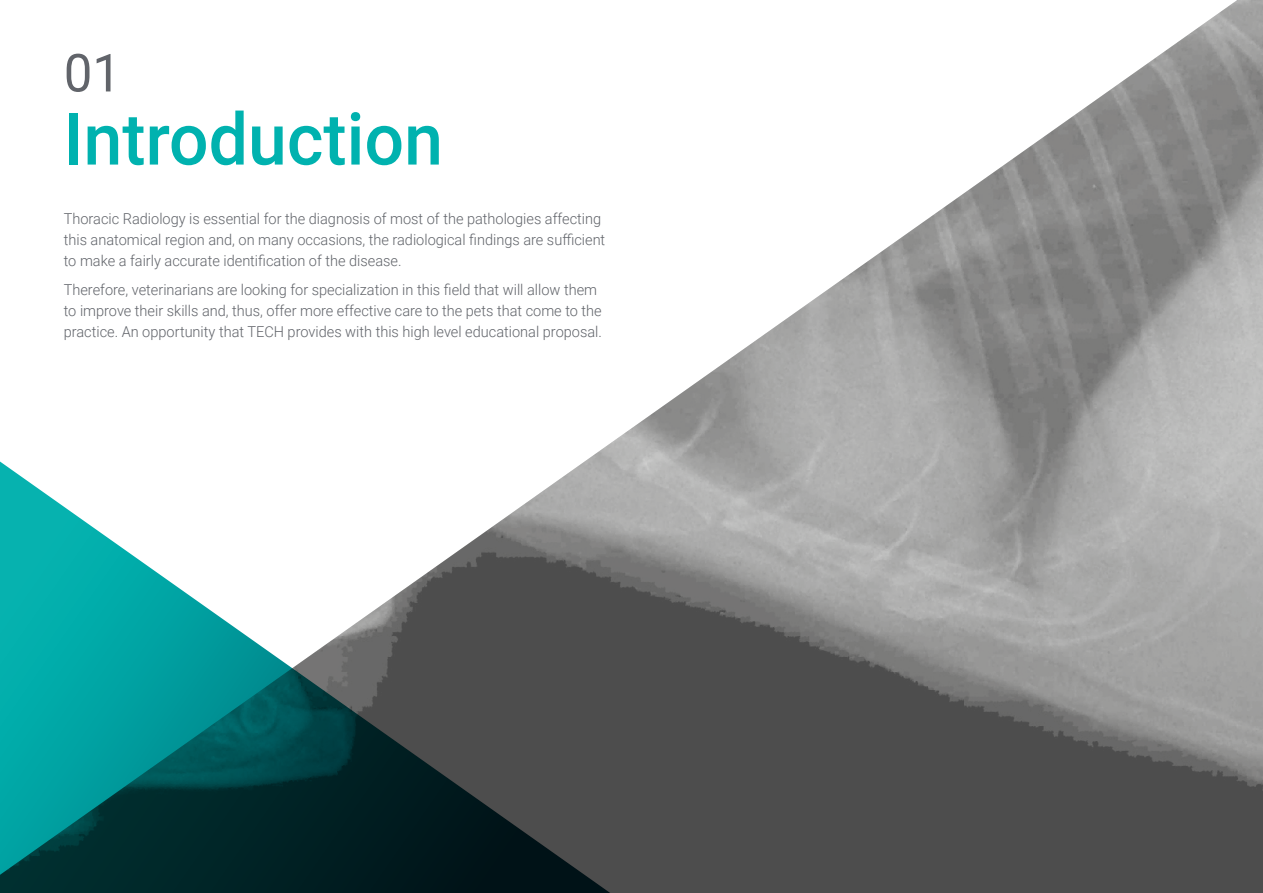
<style>
.page{position:relative;width:1263px;height:893px;background:#fff}
.page>*{position:absolute;margin:0;border:0;box-sizing:border-box;transform-origin:0 0}
.t1{font:500 72px "Roboto";color:#00b2af}
.t2{font:52.5px "Roboto";color:#61646a}
.t3{font:300 15px/21px "Roboto";color:#61646a}
</style>
<div class="page">
<img style="left:607px;top:0;width:656px;height:893px">
<svg style="left:0;top:446px;width:640px;height:447px"></svg>
<h2 class="t2" style="left:64px;top:36px;width:59px">01</h2>
<h1 class="t1" style="left:64px;top:89px;width:381px">Introduction</h1>
<p class="t3" style="left:64px;top:207px;width:543px">Thoracic Radiology is essential for the diagnosis of most of the pathologies affecting this anatomical region and, on many occasions, the radiological findings are sufficient to make a fairly accurate identification of the disease.</p>
<p class="t3" style="left:64px;top:279px;width:540px">Therefore, veterinarians are looking for specialization in this field that will allow them to improve their skills and, thus, offer more effective care to the pets that come to the practice. An opportunity that TECH provides with this high level educational proposal.</p>
</div>
